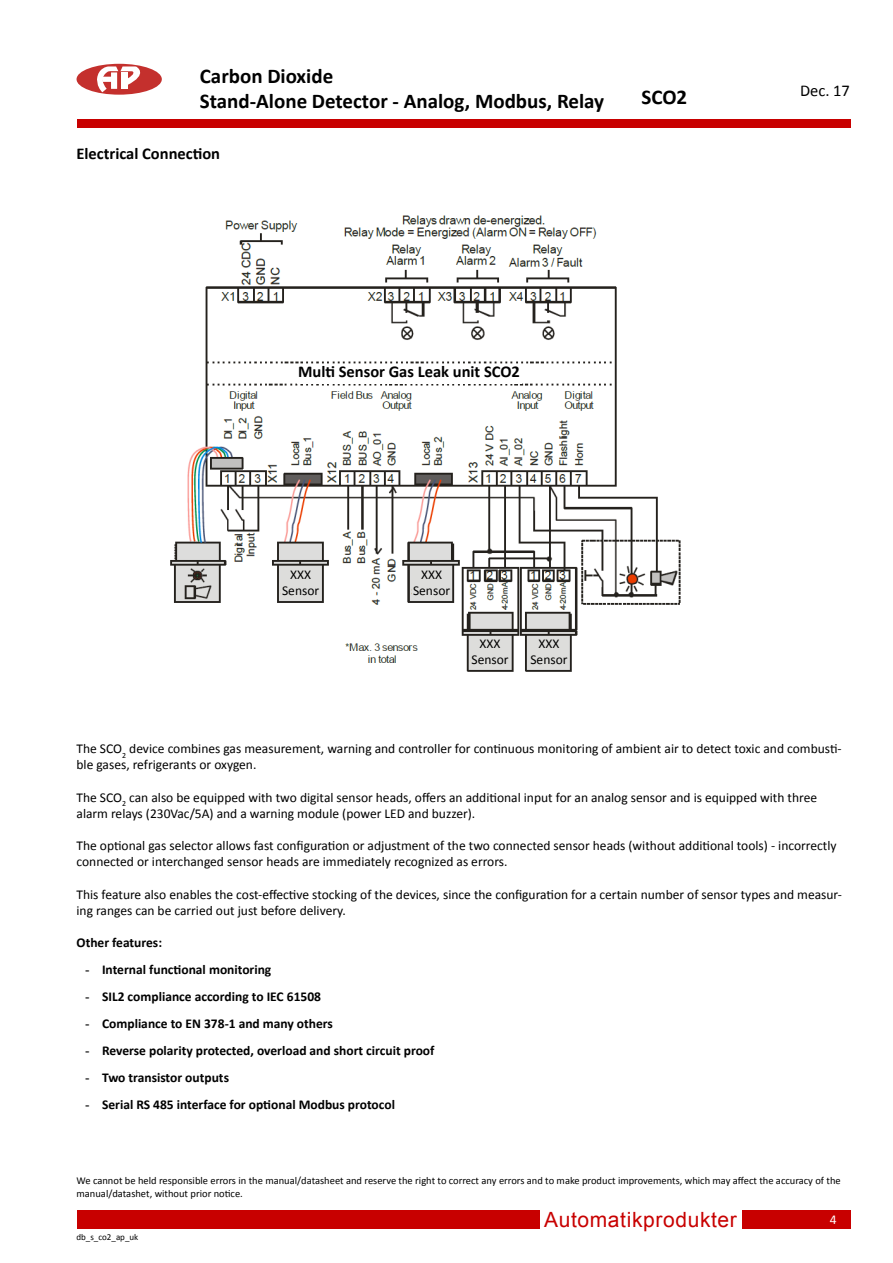
<style>
.page{position:relative;width:893px;height:1263px;background:#fff}
.page>*{position:absolute;margin:0;border:0;box-sizing:border-box;transform-origin:0 0}
.t1{font:700 21px/25.2px "Calibri";color:#000}
.t2{font:21px "Arial";letter-spacing:.03em;color:#c80000}
.t3{font:700 16.5px "Calibri";color:#000}
.t4{font:16.5px "Calibri";color:#000}
.t5{font:13.5px/16.2px "Calibri";color:#000;text-align:center}
.t6{font:700 13.5px "Calibri";color:#000}
.t7{font:13.5px "Calibri";color:#fff}
.t8{font:10.5px/12.6px "Calibri";color:#000}
.t9{font:9px "Calibri";color:#000}
.s1{font-family:"Times New Roman";font-weight:400}
</style>
<div class="page">
<div style="left:77px;top:119px;width:773px;height:8px;background:#c80000"></div>
<div style="left:77px;top:64px;width:85px;height:31px;background:#c4302d;border-radius:50%"></div>
<svg style="left:96px;top:66px;width:53px;height:26px"></svg>
<div style="left:77px;top:1210px;width:773px;height:19px;background:#c80000"></div>
<div style="left:540px;top:1208px;width:202px;height:22px;background:#fff"></div>
<img style="left:170px;top:215px;width:511px;height:457px">
<div style="left:297px;top:365px;width:224px;height:19px;background:#fff"></div>
<div style="left:281px;top:569px;width:39px;height:30px;background:#dddddb"></div>
<div style="left:412px;top:569px;width:39px;height:30px;background:#dddddb"></div>
<div style="left:471px;top:638px;width:38px;height:30px;background:#dddddb"></div>
<div style="left:530px;top:638px;width:38px;height:30px;background:#dddddb"></div>
<h1 class="t1" style="left:200px;top:63px;width:406px">Carbon Dioxide<br>Stand-Alone Detector - Analog, Modbus, Relay</h1>
<p class="t3" style="left:77px;top:143px;width:145px">Electrical Connection</p>
<h1 class="t1" style="left:642px;top:84px;width:47px">SCO2</h1>
<p class="t3" style="left:298px;top:361px;width:223px">Multi Sensor Gas Leak unit SCO2</p>
<p class="t5" style="left:282px;top:567px;width:39px">XXX<br>Sensor</p>
<p class="t5" style="left:413px;top:567px;width:39px">XXX<br>Sensor</p>
<p class="t5" style="left:471px;top:635px;width:39px">XXX<br>Sensor</p>
<p class="t5" style="left:530px;top:635px;width:39px">XXX<br>Sensor</p>
<p class="t4" style="left:800px;top:80px;width:51px">Dec. 17</p>
<p class="t5" style="left:77px;top:740px;width:767px;text-align:left">The SCO<sub>2</sub> device combines gas measurement, warning and controller for continuous monitoring of ambient air to detect toxic and combusti&shy;ble gases, refrigerants or oxygen.</p>
<p class="t5" style="left:77px;top:789px;width:742px;text-align:left">The SCO<sub>2</sub> can also be equipped with two digital sensor heads, offers an additional input for an analog sensor and is equipped with three alarm relays (230Vac/5A) and a warning module (power LED and buzzer).</p>
<p class="t5" style="left:77px;top:838px;width:761px;text-align:left">The optional gas selector allows fast configuration or adjustment of the two connected sensor heads (without additional tools) - incorrectly connected or interchanged sensor heads are immediately recognized as errors.</p>
<p class="t5" style="left:77px;top:886px;width:767px;text-align:left">This feature also enables the cost-effective stocking of the devices, since the configuration for a certain number of sensor types and measur&shy;ing ranges can be carried out just before delivery.</p>
<p class="t6" style="left:77px;top:934px;width:87px">Other features:</p>
<p class="t6" style="left:85px;top:961px;width:188px"><span class="s1">-</span> Internal functional monitoring</p>
<p class="t6" style="left:85px;top:988px;width:238px"><span class="s1">-</span> SIL2 compliance according to IEC 61508</p>
<p class="t6" style="left:85px;top:1015px;width:249px"><span class="s1">-</span> Compliance to EN 378-1 and many others</p>
<p class="t6" style="left:85px;top:1042px;width:351px"><span class="s1">-</span> Reverse polarity protected, overload and short circuit proof</p>
<p class="t6" style="left:85px;top:1069px;width:146px"><span class="s1">-</span> Two transistor outputs</p>
<p class="t6" style="left:85px;top:1096px;width:311px"><span class="s1">-</span> Serial RS 485 interface for optional Modbus protocol</p>
<p class="t8" style="left:77px;top:1175px;width:766px">We cannot be held responsible errors in the manual/datasheet and reserve the right to correct any errors and to make product improvements, which may affect the accuracy of the manual/datashet, without prior notice.</p>
<p class="t9" style="left:77px;top:1231px;width:63px">db_s_co2_ap_uk</p>
<h1 class="t2" style="left:544px;top:1206px;width:194px">Automatikprodukter</h1>
<p class="t7" style="left:830px;top:1211px;width:8px">4</p>
</div>
